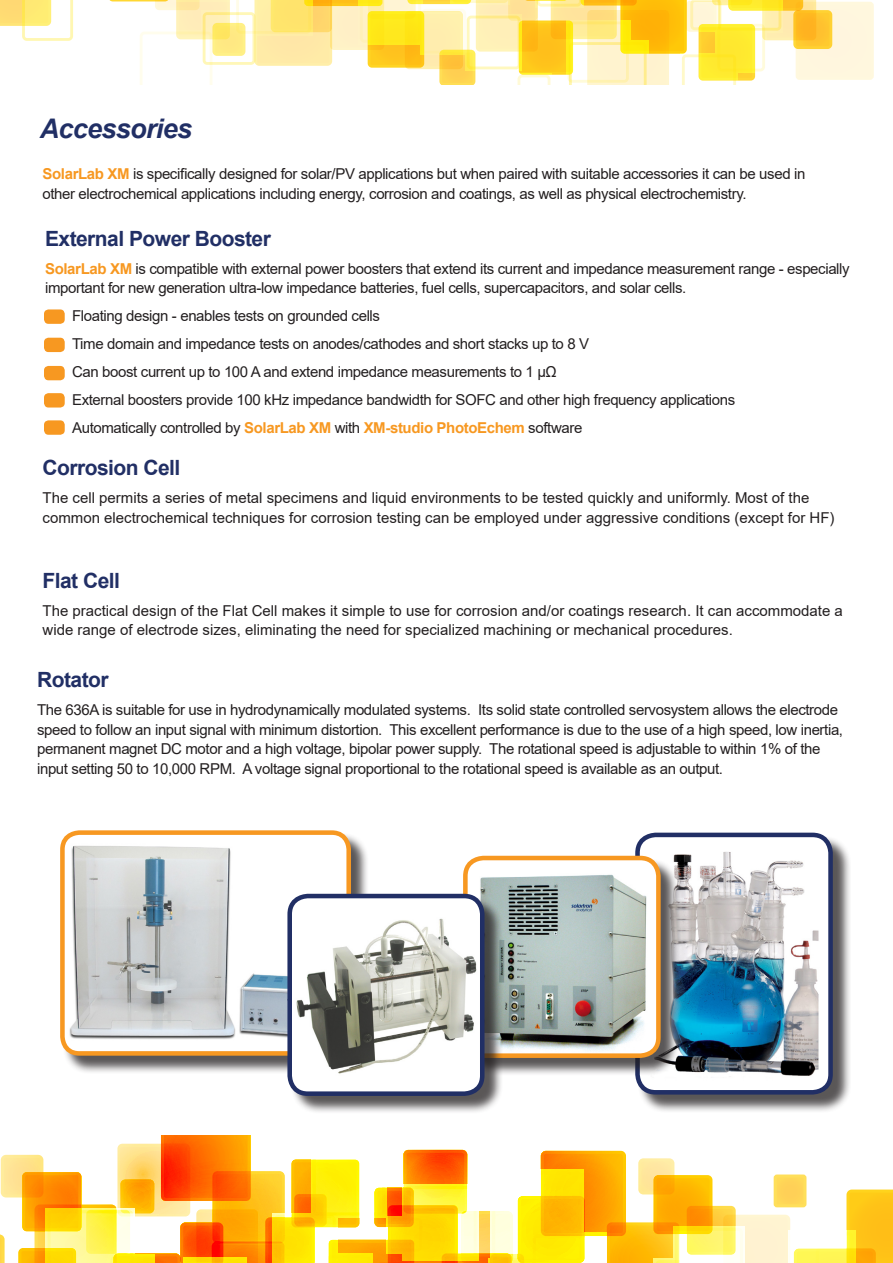
<style>
.page{position:relative;width:893px;height:1263px;background:#fff}
.page>*{position:absolute;margin:0;border:0;box-sizing:border-box;transform-origin:0 0}
.Body_text{font:italic 700 27px "Arial";letter-spacing:-.025em;color:#212f65}
.Body_text-2{font:700 21px "Arial";letter-spacing:-.025em;color:#212f65}
.t1{font:15px/19.5px "Arial";letter-spacing:-.025em;color:#231f20}
.t2{font:15px/19.5px "Arial";color:#231f20}
.s1{font-weight:700;color:#f79821}
</style>
<div class="page">
<svg style="left:0;top:1135px;width:893px;height:128px"></svg>
<div style="left:796px;top:2px;width:78px;height:78px;border:3px solid #ffcf06;border-radius:2px"></div>
<svg style="left:0;top:0;width:73px;height:41px"></svg>
<svg style="left:109px;top:0;width:763px;height:84px"></svg>
<div style="left:44px;top:309px;width:21px;height:15px;background:#f79821;border-radius:5px"></div>
<div style="left:44px;top:338px;width:21px;height:14px;background:#f79821;border-radius:5px"></div>
<div style="left:44px;top:366px;width:21px;height:14px;background:#f79821;border-radius:5px"></div>
<div style="left:44px;top:393px;width:21px;height:14px;background:#f79821;border-radius:5px"></div>
<div style="left:44px;top:420px;width:21px;height:15px;background:#f79821;border-radius:5px"></div>
<div style="left:637px;top:835px;width:214px;height:278px;background:#231f20;opacity:.75"></div>
<img style="left:637px;top:835px;width:193px;height:257px">
<div style="left:635px;top:833px;width:198px;height:261px;border:5px solid #212f65;border-radius:18px"></div>
<div style="left:465px;top:858px;width:214px;height:219px;background:#231f20;opacity:.75"></div>
<img style="left:465px;top:858px;width:193px;height:198px">
<div style="left:463px;top:856px;width:198px;height:202px;border:5px solid #f79821;border-radius:18px"></div>
<div style="left:62px;top:832px;width:308px;height:242px;background:#231f20;opacity:.75"></div>
<img style="left:62px;top:833px;width:287px;height:220px">
<div style="left:60px;top:830px;width:291px;height:226px;border:5px solid #f79821;border-radius:17px"></div>
<div style="left:290px;top:896px;width:213px;height:219px;background:#231f20;opacity:.75"></div>
<img style="left:290px;top:896px;width:192px;height:198px">
<div style="left:287px;top:894px;width:197px;height:202px;border:5px solid #212f65;border-radius:18px"></div>
<p class="Body_text" style="left:40px;top:110px;width:154px">Accessories</p>
<p class="t1" style="left:43px;top:164px;width:764px"><span class="s1">SolarLab XM</span> is specifically designed for solar/PV applications but when paired with suitable accessories it can be used in other electrochemical applications including energy, corrosion and coatings, as well as physical electrochemistry.</p>
<p class="Body_text-2" style="left:45px;top:223px;width:227px">External Power Booster</p>
<p class="t1" style="left:45px;top:259px;width:806px"><span class="s1">SolarLab XM</span> is compatible with external power boosters that extend its current and impedance measurement range - especially important for new generation ultra-low impedance batteries, fuel cells, supercapacitors, and solar cells.</p>
<p class="t1" style="left:45px;top:306px;width:336px">• Floating design - enables tests on grounded cells</p>
<p class="t1" style="left:45px;top:334px;width:546px">• Time domain and impedance tests on anodes/cathodes and short stacks up to 8 V</p>
<p class="t1" style="left:45px;top:362px;width:513px">• Can boost current up to 100 A and extend impedance measurements to 1 μΩ</p>
<p class="t1" style="left:45px;top:390px;width:692px">• External boosters provide 100 kHz impedance bandwidth for SOFC and other high frequency applications</p>
<p class="t1" style="left:45px;top:418px;width:539px">• Automatically controlled by <span class="s1">SolarLab XM</span> with <span class="s1">XM-studio PhotoEchem</span> software</p>
<p class="Body_text-2" style="left:43px;top:453px;width:139px">Corrosion Cell</p>
<p class="t2" style="left:43px;top:488px;width:793px">The cell permits a series of metal specimens and liquid environments to be tested quickly and uniformly. Most of the common electrochemical techniques for corrosion testing can be employed under aggressive conditions (except for HF)</p>
<p class="Body_text-2" style="left:43px;top:565px;width:79px">Flat Cell</p>
<p class="t2" style="left:43px;top:601px;width:802px">The practical design of the Flat Cell makes it simple to use for corrosion and/or coatings research. It can accommodate a wide range of electrode sizes, eliminating the need for specialized machining or mechanical procedures.</p>
<p class="Body_text-2" style="left:37px;top:665px;width:73px">Rotator</p>
<p class="t1" style="left:37px;top:700px;width:807px">The 636A is suitable for use in hydrodynamically modulated systems. Its solid state controlled servosystem allows the electrode speed to follow an input signal with minimum distortion. This excellent performance is due to the use of a high speed, low inertia, permanent magnet DC motor and a high voltage, bipolar power supply. The rotational speed is adjustable to within 1% of the input setting 50 to 10,000 RPM. A voltage signal proportional to the rotational speed is available as an output.</p>
</div>
